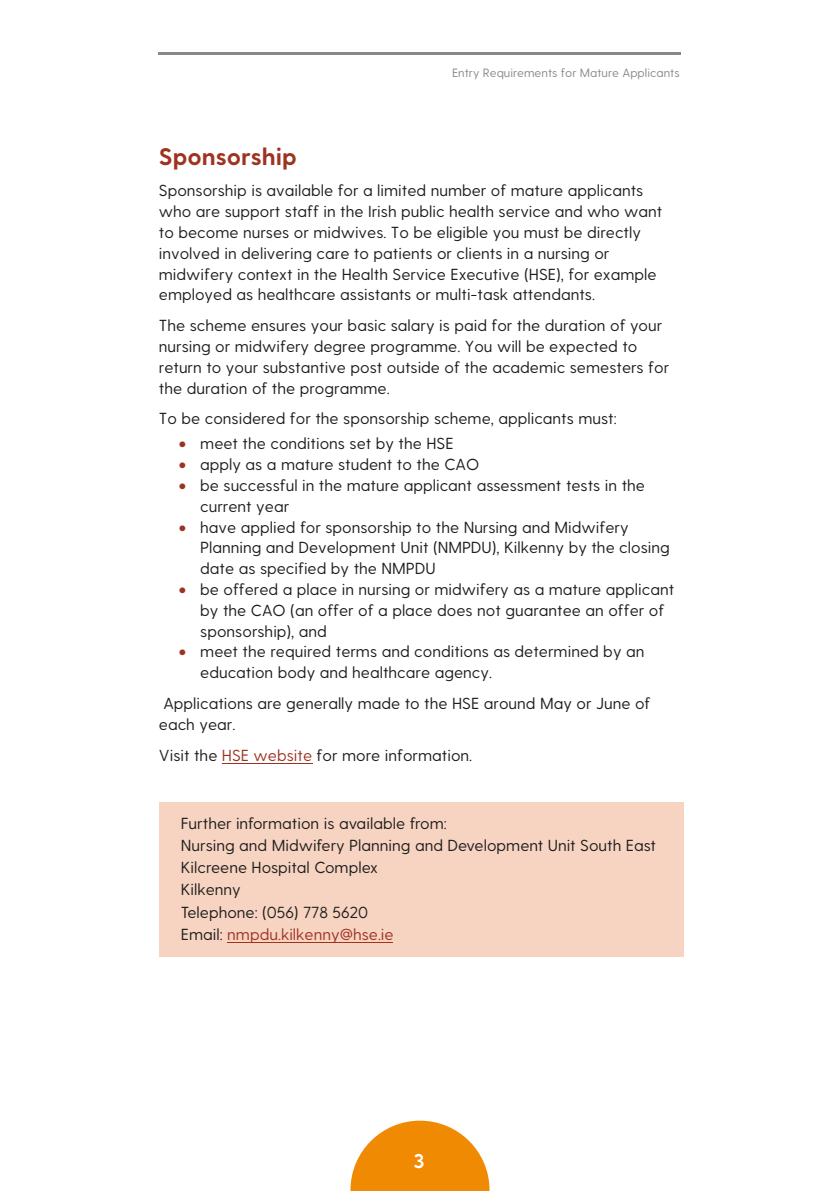
<style>
.page{position:relative;width:840px;height:1191px;background:#fff}
.page>*{position:absolute;margin:0;border:0;box-sizing:border-box;transform-origin:0 0}
.t1{font:700 24px "Bxnxpn Fvltnh Greycliff CF";color:#9f3322}
.t2{font:700 20px "Greycliff CF";color:#fff}
.t3{font:16px/20.8px "Greycliff CF";color:#1d1d1b}
.t4{font:16px/22.2px "Yfsbmx Bcdmqm Tqcyxt Tstpcy Greycliff CF";color:#1d1d1b}
.t5{font:16px/22.2px "Vvhlwp Greycliff CF";color:#1d1d1b}
.t6{font:12px "Vvhlwp Greycliff CF";color:#89878b}
.s1{color:#9e3222}
.s2{color:#9f3221}
</style>
<div class="page">
<hr style="left:159px;top:53px;width:521px;height:2px;background:#89878b">
<svg style="left:350px;top:1120px;width:139px;height:71px"></svg>
<div style="left:159px;top:802px;width:523px;height:154px;background:#f7d3c2"></div>
<hr style="left:222px;top:763px;width:90px;height:1px;background:#9e3222">
<hr style="left:228px;top:942px;width:165px;height:1px;background:#9f3221">
<p class="t6" style="left:452px;top:65px;width:229px">Entry Requirements for Mature Applicants</p>
<h1 class="t1" style="left:159px;top:142px;width:139px">Sponsorship</h1>
<p class="t3" style="left:159px;top:181px;width:505px">Sponsorship is available for a limited number of mature applicants who are support staff in the Irish public health service and who want to become nurses or midwives. To be eligible you must be directly involved in delivering care to patients or clients in a nursing or midwifery context in the Health Service Executive (HSE), for example employed as healthcare assistants or multi-task attendants.</p>
<p class="t3" style="left:159px;top:315px;width:511px">The scheme ensures your basic salary is paid for the duration of your nursing or midwifery degree programme. You will be expected to return to your substantive post outside of the academic semesters for the duration of the programme.</p>
<p class="t3" style="left:159px;top:409px;width:459px">To be considered for the sponsorship scheme, applicants must:</p>
<p class="t3" style="left:179px;top:433px;width:276px"><span class="s1">•</span> meet the conditions set by the HSE</p>
<p class="t3" style="left:179px;top:454px;width:302px"><span class="s1">•</span> apply as a mature student to the CAO</p>
<p class="t3" style="left:200px;top:475px;width:446px;text-indent:-21px"><span class="s1">•</span> be successful in the mature applicant assessment tests in the current year</p>
<p class="t3" style="left:200px;top:517px;width:471px;text-indent:-21px"><span class="s1">•</span> have applied for sponsorship to the Nursing and Midwifery<br>Planning and Development Unit (NMPDU), Kilkenny by the closing date as specified by the NMPDU</p>
<p class="t3" style="left:200px;top:579px;width:475px;text-indent:-21px"><span class="s1">•</span> be offered a place in nursing or midwifery as a mature applicant by the CAO (an offer of a place does not guarantee an offer of sponsorship), and</p>
<p class="t3" style="left:200px;top:641px;width:445px;text-indent:-21px"><span class="s1">•</span> meet the required terms and conditions as determined by an education body and healthcare agency.</p>
<p class="t3" style="left:159px;top:693px;width:493px">Applications are generally made to the HSE around May or June of each year.</p>
<p class="t3" style="left:159px;top:745px;width:315px">Visit the <span class="s1">HSE website</span> for more information.</p>
<p class="t4" style="left:181px;top:812px;width:476px">Further information is available from:<br>Nursing and Midwifery Planning and Development Unit South East Kilcreene Hospital Complex<br>Kilkenny</p>
<p class="t5" style="left:181px;top:901px;width:214px">Telephone: (056) 778 5620<br>Email: <span class="s2">nmpdu.kilkenny@hse.ie</span></p>
<p class="t2" style="left:413px;top:1149px;width:13px">3</p>
</div>
